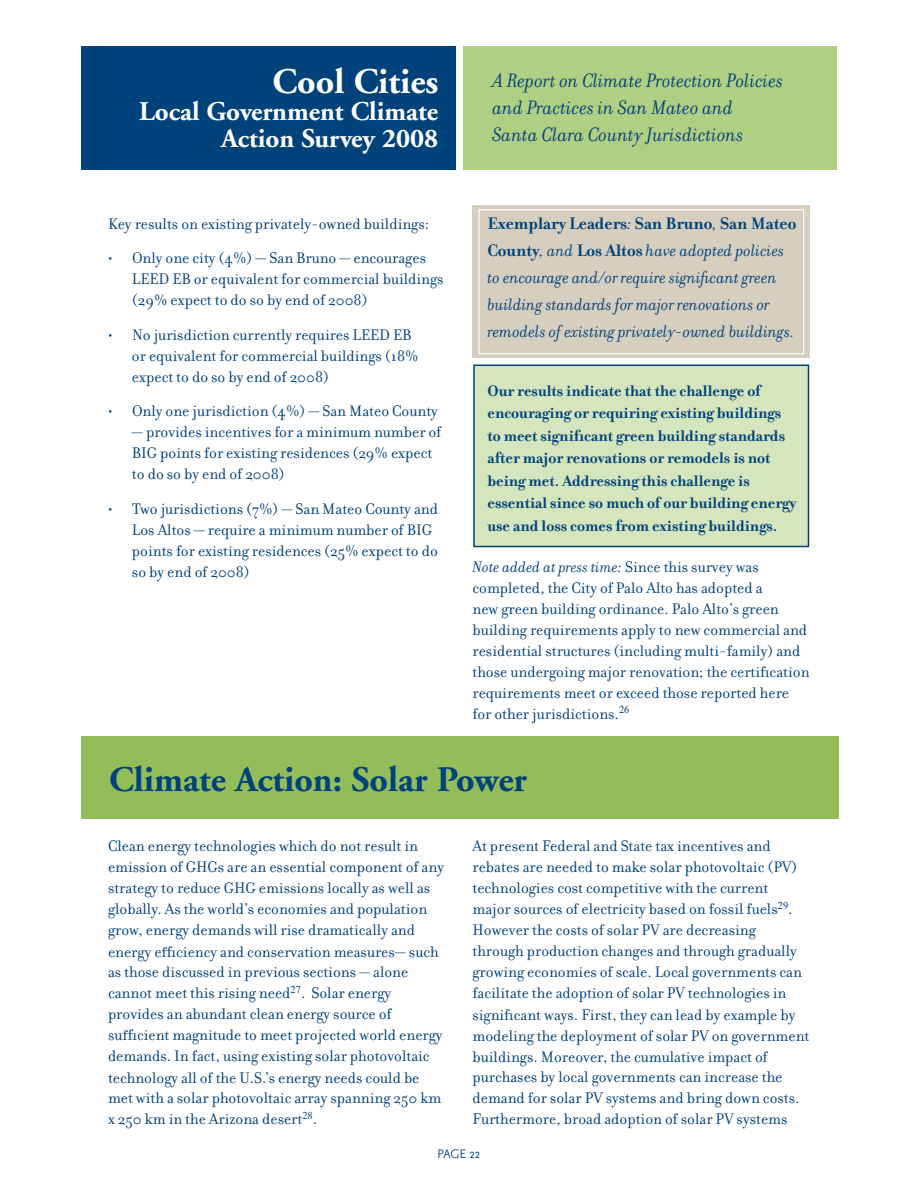
<style>
.page{position:relative;width:918px;height:1188px;background:#fff}
.page>*{position:absolute;margin:0;border:0;box-sizing:border-box;transform-origin:0 0}
.t1{font:700 36px "Adobe Garamond";color:#004279}
.t2{font:700 36px "Adobe Garamond";color:#fff}
.t3{font:700 27px/27px "Adobe Garamond";color:#fff;text-align:right}
.t4{font:italic 21px/27px "Filosofia";color:#004279}
.t5{font:italic 18px/27px "Filosofia";color:#004279}
.t6{font:16.5px/21px "Filosofia";color:#004279}
.t7{font:700 16.5px/22.5px "Filosofia";color:#004279}
.t8{font:15px "Priori San Regular SC";letter-spacing:-.005em;color:#004279}
.s1{font-weight:700;font-style:normal}
.s2{font-style:italic}
</style>
<div class="page">
<div style="left:472px;top:205px;width:338px;height:153px;background:#d6cebf"></div>
<svg style="left:478px;top:209px;width:326px;height:145px"></svg>
<div style="left:473px;top:364px;width:336px;height:183px;background:#d5e5bd"></div>
<div style="left:81px;top:736px;width:758px;height:83px;background:#93bd59"></div>
<div style="left:463px;top:46px;width:374px;height:124px;background:#afcf83"></div>
<div style="left:81px;top:46px;width:374px;height:124px;background:#004279"></div>
<h1 class="t2" style="left:272px;top:62px;width:167px">Cool Cities</h1>
<h2 class="t3" style="left:139px;top:98px;width:301px">Local Government Climate<br>Action Survey 2008</h2>
<p class="t6" style="left:108px;top:213px;width:323px">Key results on existing privately-owned buildings:</p>
<p class="t6" style="left:132px;top:248px;width:313px;text-indent:-24px">• Only one city (4%) — San Bruno — encourages<br>LEED EB or equivalent for commercial buildings (29% expect to do so by end of 2008)</p>
<p class="t6" style="left:132px;top:324px;width:288px;text-indent:-24px">• No jurisdiction currently requires LEED EB or equivalent for commercial buildings (18% expect to do so by end of 2008)</p>
<p class="t6" style="left:108px;top:401px;width:331px">• Only one jurisdiction (4%) — San Mateo County</p>
<p class="t6" style="left:132px;top:422px;width:311px">— provides incentives for a minimum number of<br>BIG points for existing residences (29% expect to do so by end of 2008)</p>
<p class="t6" style="left:132px;top:498px;width:308px;text-indent:-24px">• Two jurisdictions (7%) — San Mateo County and Los Altos — require a minimum number of BIG points for existing residences (25% expect to do so by end of 2008)</p>
<p class="t4" style="left:492px;top:68px;width:293px">A Report on Climate Protection Policies and Practices in San Mateo and<br>Santa Clara County Jurisdictions</p>
<p class="t5" style="left:488px;top:211px;width:310px"><span class="s1">Exemplary Leaders</span>: <span class="s1">San Bruno</span>, <span class="s1">San Mateo County</span>, and <span class="s1">Los Altos</span> have adopted policies to encourage and/or require significant green building standards for major renovations or remodels of existing privately-owned buildings.</p>
<p class="t7" style="left:488px;top:380px;width:310px">Our results indicate that the challenge of encouraging or requiring existing buildings to meet significant green building standards after major renovations or remodels is not being met. Addressing this challenge is essential since so much of our building energy use and loss comes from existing buildings.</p>
<p class="t6" style="left:472px;top:557px;width:339px"><span class="s2">Note added at press time:</span> Since this survey was completed, the City of Palo Alto has adopted a<br>new green building ordinance. Palo Alto’s green building requirements apply to new commercial and residential structures (including multi-family) and those undergoing major renovation; the certification requirements meet or exceed those reported here for other jurisdictions.<sup>26</sup></p>
<h1 class="t1" style="left:109px;top:760px;width:419px">Climate Action: Solar Power</h1>
<p class="t6" style="left:108px;top:836px;width:338px">Clean energy technologies which do not result in emission of GHGs are an essential component of any strategy to reduce GHG emissions locally as well as globally. As the world’s economies and population grow, energy demands will rise dramatically and energy efficiency and conservation measures— such as those discussed in previous sections — alone cannot meet this rising need<sup>27</sup>. Solar energy provides an abundant clean energy source of sufficient magnitude to meet projected world energy demands. In fact, using existing solar photovoltaic technology all of the U.S.’s energy needs could be met with a solar photovoltaic array spanning 250 km x 250 km in the Arizona desert<sup>28</sup>.</p>
<p class="t6" style="left:472px;top:836px;width:338px">At present Federal and State tax incentives and rebates are needed to make solar photovoltaic (PV) technologies cost competitive with the current major sources of electricity based on fossil fuels<sup>29</sup>.<br>However the costs of solar PV are decreasing through production changes and through gradually growing economies of scale. Local governments can facilitate the adoption of solar PV technologies in significant ways. First, they can lead by example by modeling the deployment of solar PV on government buildings. Moreover, the cumulative impact of purchases by local governments can increase the demand for solar PV systems and bring down costs.<br>Furthermore, broad adoption of solar PV systems</p>
<p class="t8" style="left:438px;top:1145px;width:44px">PAGE 22</p>
</div>
